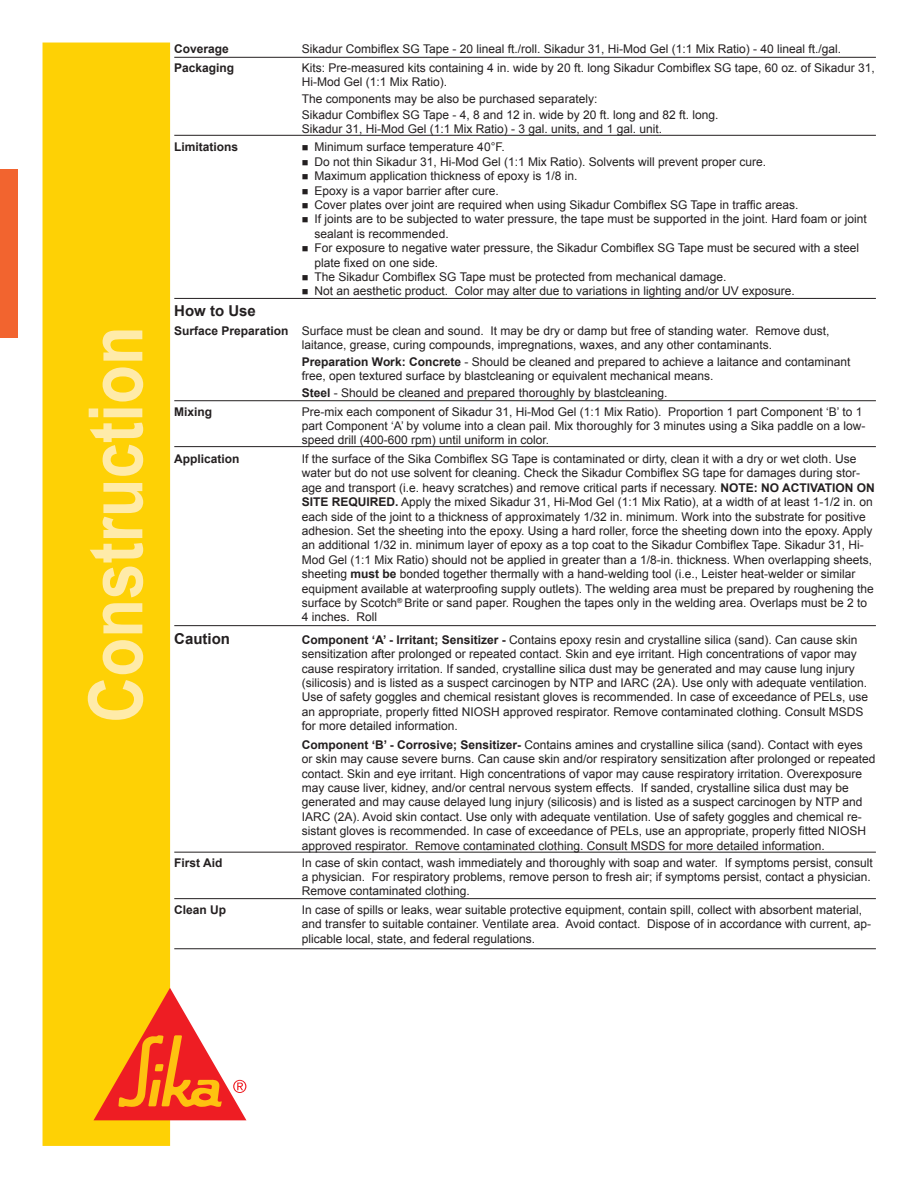
<style>
.page{position:relative;width:918px;height:1188px;background:#fff}
.page>*{position:absolute;margin:0;border:0;box-sizing:border-box;transform-origin:0 0}
.t1{font:700 75px "Arial";color:#ffeba9;scale:.85 1}
.Body_text{font:700 15px "Arial";color:#231f20}
.Body_text-2{font:12px/14.4px "Arial";color:#231f20}
.Body_text-3{font:700 12px "Arial";color:#231f20}
.s1{font-weight:700}
</style>
<div class="page">
<div style="left:43px;top:43px;width:127px;height:1103px;background:#fed105"></div>
<svg style="left:94px;top:988px;width:152px;height:132px"></svg>
<hr style="left:174px;top:135px;width:702px;height:1px;background:#231f20">
<hr style="left:174px;top:298px;width:702px;height:1px;background:#231f20">
<hr style="left:174px;top:400px;width:702px;height:1px;background:#231f20">
<hr style="left:174px;top:446px;width:702px;height:1px;background:#231f20">
<hr style="left:174px;top:625px;width:702px;height:1px;background:#231f20">
<hr style="left:174px;top:948px;width:702px;height:1px;background:#231f20">
<hr style="left:174px;top:852px;width:702px;height:1px;background:#231f20">
<hr style="left:174px;top:898px;width:702px;height:1px;background:#231f20">
<hr style="left:174px;top:57px;width:702px;height:1px;background:#231f20">
<div style="left:0;top:169px;width:18px;height:168px;background:#f2642f"></div>
<h1 class="t1" style="left:66px;top:723px;width:468px;rotate:-90deg">Construction</h1>
<p class="Body_text-3" style="left:174px;top:41px;width:56px">Coverage</p>
<p class="Body_text-2" style="left:302px;top:42px;width:541px">Sikadur Combiflex SG Tape - 20 lineal ft./roll. Sikadur 31, Hi-Mod Gel (1:1 Mix Ratio) - 40 lineal ft./gal.</p>
<p class="Body_text-3" style="left:174px;top:60px;width:62px">Packaging</p>
<p class="Body_text-2" style="left:302px;top:61px;width:574px">Kits: Pre-measured kits containing 4 in. wide by 20 ft. long Sikadur Combiflex SG tape, 60 oz. of Sikadur 31,<br>Hi-Mod Gel (1:1 Mix Ratio).</p>
<p class="Body_text-2" style="left:302px;top:91px;width:297px">The components may be also be purchased separately:</p>
<p class="Body_text-2" style="left:302px;top:108px;width:418px">Sikadur Combiflex SG Tape - 4, 8 and 12 in. wide by 20 ft. long and 82 ft. long.</p>
<p class="Body_text-2" style="left:302px;top:122px;width:362px">Sikadur 31, Hi-Mod Gel (1:1 Mix Ratio) - 3 gal. units, and 1 gal. unit.</p>
<p class="Body_text-3" style="left:174px;top:139px;width:66px">Limitations</p>
<p class="Body_text-2" style="left:302px;top:140px;width:204px">■ Minimum surface temperature 40°F.</p>
<p class="Body_text-2" style="left:302px;top:155px;width:466px">■ Do not thin Sikadur 31, Hi-Mod Gel (1:1 Mix Ratio). Solvents will prevent proper cure.</p>
<p class="Body_text-2" style="left:302px;top:169px;width:277px">■ Maximum application thickness of epoxy is 1/8 in.</p>
<p class="Body_text-2" style="left:302px;top:183px;width:198px">■ Epoxy is a vapor barrier after cure.</p>
<p class="Body_text-2" style="left:302px;top:198px;width:498px">■ Cover plates over joint are required when using Sikadur Combiflex SG Tape in traffic areas.</p>
<p class="Body_text-2" style="left:315px;top:212px;width:554px;text-indent:-13px">■ If joints are to be subjected to water pressure, the tape must be supported in the joint. Hard foam or joint sealant is recommended.</p>
<p class="Body_text-2" style="left:315px;top:241px;width:546px;text-indent:-13px">■ For exposure to negative water pressure, the Sikadur Combiflex SG Tape must be secured with a steel plate fixed on one side.</p>
<p class="Body_text-2" style="left:302px;top:270px;width:426px">■ The Sikadur Combiflex SG Tape must be protected from mechanical damage.</p>
<p class="Body_text-2" style="left:302px;top:284px;width:495px">■ Not an aesthetic product. Color may alter due to variations in lighting and/or UV exposure.</p>
<p class="Body_text" style="left:174px;top:301px;width:83px">How to Use</p>
<p class="Body_text-2" style="left:302px;top:324px;width:529px;text-indent:-128px"><span class="s1">Surface Preparation</span> Surface must be clean and sound. It may be dry or damp but free of standing water. Remove dust, laitance, grease, curing compounds, impregnations, waxes, and any other contaminants.</p>
<p class="Body_text-2" style="left:302px;top:355px;width:550px"><span class="s1">Preparation Work: Concrete</span> - Should be cleaned and prepared to achieve a laitance and contaminant free, open textured surface by blastcleaning or equivalent mechanical means.</p>
<p class="Body_text-2" style="left:302px;top:386px;width:367px"><span class="s1">Steel</span> - Should be cleaned and prepared thoroughly by blastcleaning.</p>
<p class="Body_text-3" style="left:174px;top:403px;width:40px">Mixing</p>
<p class="Body_text-2" style="left:302px;top:404px;width:565px">Pre-mix each component of Sikadur 31, Hi-Mod Gel (1:1 Mix Ratio). Proportion 1 part Component ‘B’ to 1 part Component ‘A’ by volume into a clean pail. Mix thoroughly for 3 minutes using a Sika paddle on a low&shy;speed drill (400-600 rpm) until uniform in color.</p>
<p class="Body_text-3" style="left:174px;top:451px;width:67px">Application</p>
<p class="Body_text-2" style="left:302px;top:452px;width:575px">If the surface of the Sika Combiflex SG Tape is contaminated or dirty, clean it with a dry or wet cloth. Use water but do not use solvent for cleaning. Check the Sikadur Combiflex SG tape for damages during stor&shy;age and transport (i.e. heavy scratches) and remove critical parts if necessary. <span class="s1">NOTE: NO ACTIVATION ON SITE REQUIRED.</span> Apply the mixed Sikadur 31, Hi-Mod Gel (1:1 Mix Ratio), at a width of at least 1-1/2 in. on each side of the joint to a thickness of approximately 1/32 in. minimum. Work into the substrate for positive adhesion. Set the sheeting into the epoxy. Using a hard roller, force the sheeting down into the epoxy. Apply an additional 1/32 in. minimum layer of epoxy as a top coat to the Sikadur Combiflex Tape. Sikadur 31, Hi-Mod Gel (1:1 Mix Ratio) should not be applied in greater than a 1/8-in. thickness. When overlapping sheets, sheeting <span class="s1">must be</span> bonded together thermally with a hand-welding tool (i.e., Leister heat-welder or similar equipment available at waterproofing supply outlets). The welding area must be prepared by roughening the surface by Scotch<sup>®</sup> Brite or sand paper. Roughen the tapes only in the welding area. Overlaps must be 2 to 4 inches. Roll</p>
<p class="Body_text" style="left:174px;top:628px;width:57px">Caution</p>
<p class="Body_text-2" style="left:302px;top:632px;width:568px"><span class="s1">Component ‘A’ - Irritant; Sensitizer -</span> Contains epoxy resin and crystalline silica (sand). Can cause skin sensitization after prolonged or repeated contact. Skin and eye irritant. High concentrations of vapor may cause respiratory irritation. If sanded, crystalline silica dust may be generated and may cause lung injury (silicosis) and is listed as a suspect carcinogen by NTP and IARC (2A). Use only with adequate ventilation.<br>Use of safety goggles and chemical resistant gloves is recommended. In case of exceedance of PELs, use an appropriate, properly fitted NIOSH approved respirator. Remove contaminated clothing. Consult MSDS for more detailed information.</p>
<p class="Body_text-2" style="left:302px;top:737px;width:575px"><span class="s1">Component ‘B’ - Corrosive; Sensitizer-</span> Contains amines and crystalline silica (sand). Contact with eyes or skin may cause severe burns. Can cause skin and/or respiratory sensitization after prolonged or repeated contact. Skin and eye irritant. High concentrations of vapor may cause respiratory irritation. Overexposure may cause liver, kidney, and/or central nervous system effects. If sanded, crystalline silica dust may be generated and may cause delayed lung injury (silicosis) and is listed as a suspect carcinogen by NTP and IARC (2A). Avoid skin contact. Use only with adequate ventilation. Use of safety goggles and chemical re&shy;sistant gloves is recommended. In case of exceedance of PELs, use an appropriate, properly fitted NIOSH approved respirator. Remove contaminated clothing. Consult MSDS for more detailed information.</p>
<p class="Body_text-3" style="left:174px;top:854px;width:50px">First Aid</p>
<p class="Body_text-2" style="left:302px;top:855px;width:572px">In case of skin contact, wash immediately and thoroughly with soap and water. If symptoms persist, consult a physician. For respiratory problems, remove person to fresh air; if symptoms persist, contact a physician.<br>Remove contaminated clothing.</p>
<p class="Body_text-3" style="left:174px;top:902px;width:54px">Clean Up</p>
<p class="Body_text-2" style="left:302px;top:903px;width:571px">In case of spills or leaks, wear suitable protective equipment, contain spill, collect with absorbent material, and transfer to suitable container. Ventilate area. Avoid contact. Dispose of in accordance with current, ap&shy;plicable local, state, and federal regulations.</p>
</div>
